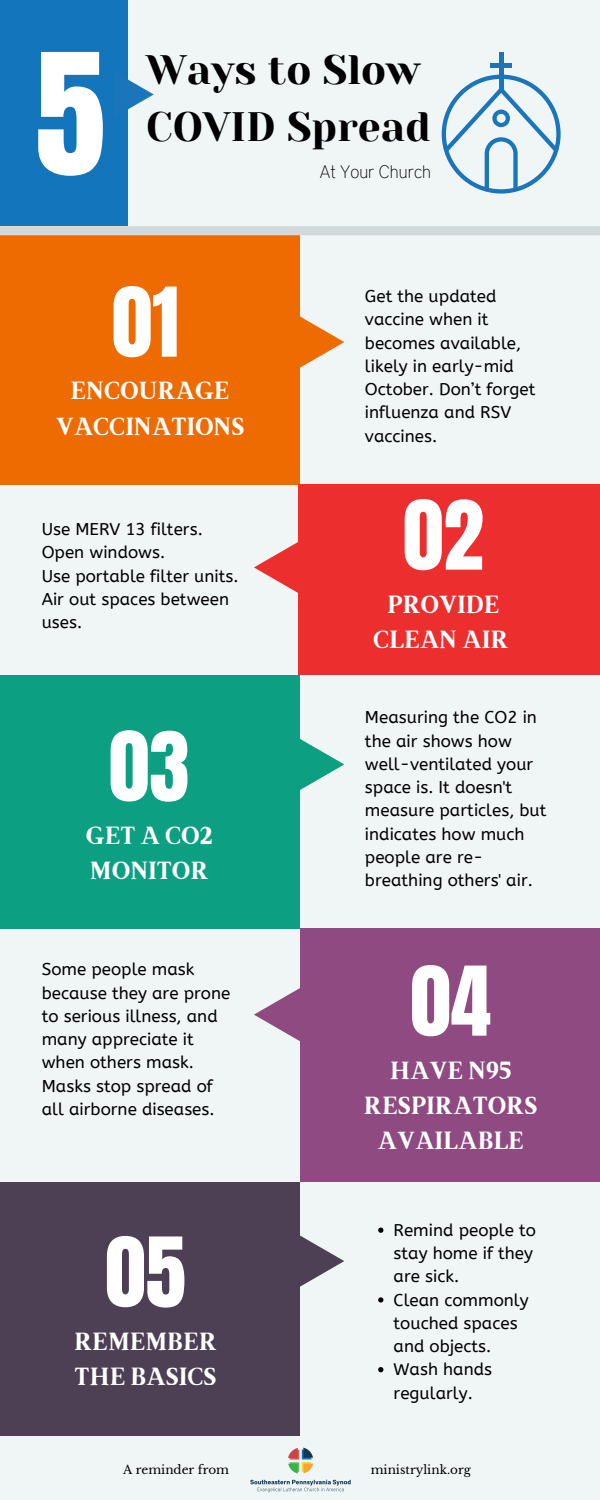
<style>
.page{position:relative;width:600px;height:1500px;background:#f0f5f6}
.page>*{position:absolute;margin:0;border:0;box-sizing:border-box;transform-origin:0 0}
.t1{font:142px "Anton";color:#fff}
.t2{font:81.5px "Anton";color:#fff}
.t3{font:41px "Yeseva One";color:#000}
.t4{font:700 25px/35.2px "Brixton TC";color:#fff;text-align:center}
.t5{font:100 18px "District Pro";color:#000}
.t6{font:17px/23.2px "A Bee Zee";color:#000}
.t7{font:12px "Libre Baskerville";color:#000}
</style>
<div class="page">
<div style="left:0;top:231px;width:300px;height:254px;background:#ed6b00"></div>
<div style="left:0;top:675px;width:300px;height:254px;background:#0c9f82"></div>
<div style="left:0;top:1182px;width:300px;height:254px;background:#4d4054"></div>
<div style="left:299px;top:485px;width:301px;height:190px;background:#ed2e2e"></div>
<div style="left:300px;top:929px;width:300px;height:253px;background:#8f4a81"></div>
<svg style="left:300px;top:316px;width:44px;height:52px"></svg>
<svg style="left:254px;top:527px;width:45px;height:81px"></svg>
<svg style="left:254px;top:988px;width:46px;height:53px"></svg>
<svg style="left:300px;top:739px;width:44px;height:51px"></svg>
<svg style="left:300px;top:1235px;width:44px;height:52px"></svg>
<div style="left:0;top:226px;width:600px;height:9px;background:#d2d9db"></div>
<hr style="left:499px;top:53px;width:4px;height:39px;background:#1b75ba">
<hr style="left:490px;top:63px;width:22px;height:4px;background:#1b75ba">
<svg style="left:442px;top:75px;width:119px;height:119px"></svg>
<div style="left:0;top:0;width:128px;height:226px;background:#1375bc"></div>
<svg style="left:128px;top:79px;width:26px;height:31px"></svg>
<img style="left:250px;top:1447px;width:101px;height:46px">
<svg style="left:378px;top:1228px;width:5px;height:5px"></svg>
<svg style="left:378px;top:1297px;width:5px;height:6px"></svg>
<svg style="left:378px;top:1367px;width:5px;height:5px"></svg>
<p class="t1" style="left:35px;top:12px;width:72px">5</p>
<p class="t3" style="left:146px;top:47px;width:276px">Ways to Slow</p>
<p class="t3" style="left:146px;top:104px;width:286px">COVID Spread</p>
<p class="t5" style="left:320px;top:164px;width:113px">At Your Church</p>
<p class="t2" style="left:112px;top:264px;width:69px">01</p>
<p class="t4" style="left:71px;top:376px;width:161px">ENCOURAGE</p>
<p class="t4" style="left:56px;top:411px;width:190px">VACCINATIONS</p>
<p class="t6" style="left:42px;top:518px;width:163px">Use MERV 13 filters.</p>
<p class="t6" style="left:42px;top:541px;width:125px">Open windows.</p>
<p class="t6" style="left:42px;top:564px;width:198px">Use portable filter units.</p>
<p class="t6" style="left:42px;top:588px;width:189px">Air out spaces between uses.</p>
<p class="t2" style="left:109px;top:708px;width:82px">03</p>
<p class="t4" style="left:86px;top:821px;width:128px">GET A CO2</p>
<p class="t4" style="left:90px;top:856px;width:120px">MONITOR</p>
<p class="t6" style="left:42px;top:958px;width:190px">Some people mask because they are prone to serious illness, and many appreciate it when others mask.<br>Masks stop spread of all airborne diseases.</p>
<p class="t2" style="left:105px;top:1214px;width:82px">05</p>
<p class="t4" style="left:74px;top:1326px;width:144px">REMEMBER</p>
<p class="t4" style="left:74px;top:1362px;width:144px">THE BASICS</p>
<p class="t6" style="left:365px;top:285px;width:172px">Get the updated vaccine when it becomes available, likely in early-mid<br>October. Don’t forget influenza and RSV vaccines.</p>
<p class="t2" style="left:403px;top:477px;width:82px">02</p>
<p class="t4" style="left:387px;top:589px;width:114px">PROVIDE</p>
<p class="t4" style="left:373px;top:625px;width:137px">CLEAN AIR</p>
<p class="t6" style="left:365px;top:706px;width:183px">Measuring the CO2 in the air shows how well-ventilated your space is. It doesn't measure particles, but indicates how much people are re&shy;breathing others' air.</p>
<p class="t2" style="left:410px;top:943px;width:82px">04</p>
<p class="t4" style="left:364px;top:1055px;width:175px">HAVE N95<br>RESPIRATORS<br>AVAILABLE</p>
<p class="t6" style="left:394px;top:1219px;width:144px">Remind people to stay home if they are sick.</p>
<p class="t6" style="left:394px;top:1288px;width:137px">Clean commonly touched spaces and objects.</p>
<p class="t6" style="left:394px;top:1358px;width:100px">Wash hands regularly.</p>
<p class="t7" style="left:123px;top:1462px;width:108px">A reminder from</p>
<p class="t7" style="left:371px;top:1462px;width:102px">ministrylink.org</p>
</div>
